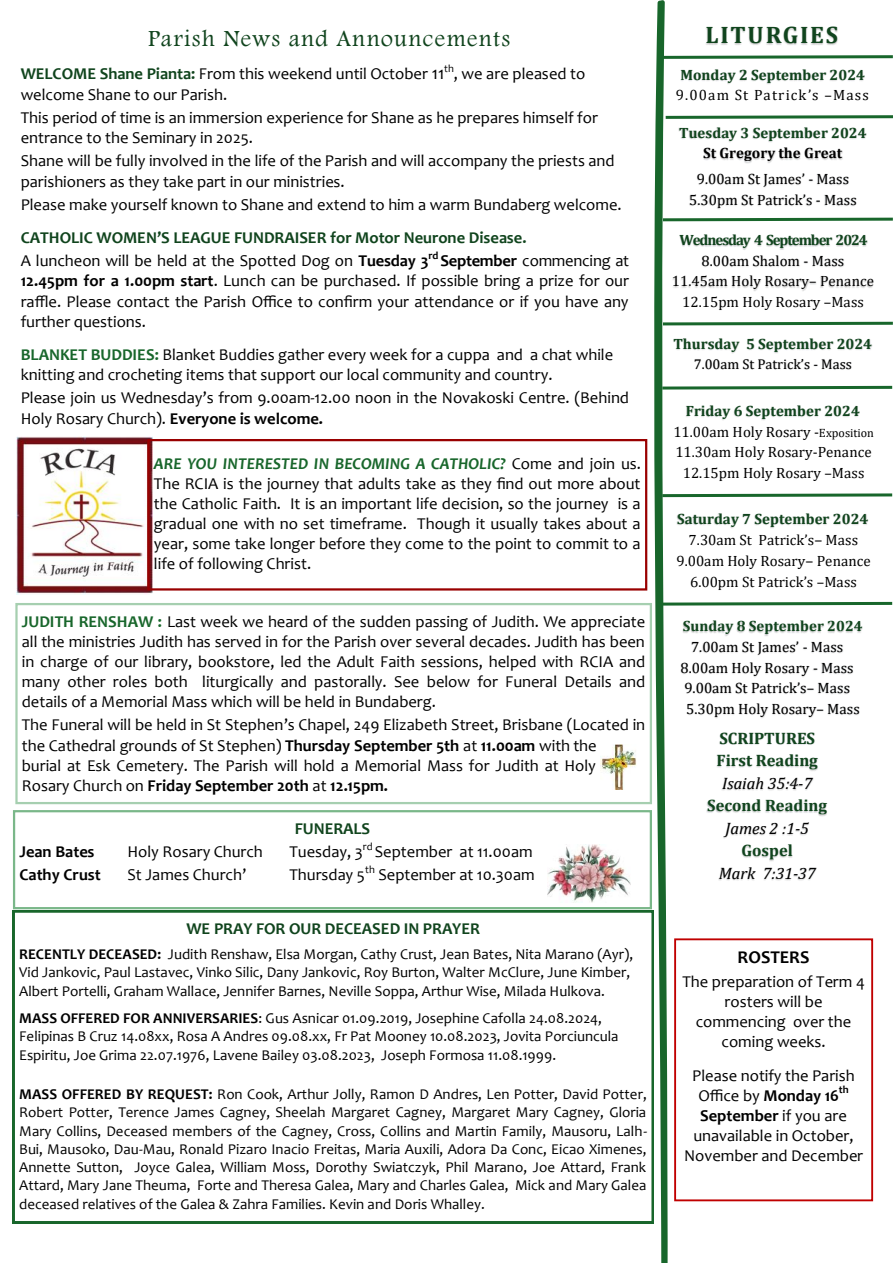
<style>
.page{position:relative;width:893px;height:1263px;background:#fff}
.page>*{position:absolute;margin:0;border:0;box-sizing:border-box;transform-origin:0 0}
.t1{font:24px "Footlight MT Light";letter-spacing:.05em;color:#10441d}
.t2{font:700 24px "Cambria";letter-spacing:.075em;color:#10441d}
.t3{font:700 18px "Candara";color:#000}
.t4{font:16.65px "Candara";color:#000}
.t5{font:16.5px/20.1px "Candara";color:#000}
.t6{font:700 16.5px "Candara";color:#10441d}
.t7{font:700 16.5px "Cambria";color:#10441d}
.t8{font:italic 16.5px "Cambria";color:#000}
.t9{font:700 16.5px "Candara";color:#000}
.t10{font:15px/18.3px "Candara";color:#000}
.t11{font:15px "Cambria";color:#000}
.t12{font:700 15px "Cambria";color:#10441d}
.t13{font:700 15px "Cambria";letter-spacing:-.075em;color:#10441d}
.t14{font:15px "Cambria";letter-spacing:.075em;color:#000}
.t15{font:700 15px "Cambria";letter-spacing:.005em;color:#000}
.t16{font:14.25px "Cambria";color:#000}
.s1{font-weight:700;color:#10441d}
.s2{font-size:18px}
.s3{font-weight:700}
.s4{font-weight:700;color:#18662b}
.s5{font-weight:700;font-style:italic;color:#18662b}
.s6{font-size:12px}
.s7{font-size:15.9px}
</style>
<div class="page">
<svg style="left:651px;top:2px;width:242px;height:1261px"></svg>
<svg style="left:13px;top:910px;width:641px;height:313px"></svg>
<div style="left:674px;top:938px;width:199px;height:263px;border:2px solid #c00000"></div>
<img style="left:548px;top:845px;width:82px;height:58px">
<div style="left:13px;top:810px;width:639px;height:99px;border:2px solid #7ab789"></div>
<div style="left:15px;top:603px;width:637px;height:201px;border:2px solid #a6cfb0"></div>
<img style="left:601px;top:744px;width:35px;height:45px">
<img style="left:16px;top:437px;width:136px;height:157px">
<div style="left:147px;top:439px;width:500px;height:152px;border:2px solid #900"></div>
<p class="t1" style="left:148px;top:29px;width:364px">Parish News and Announcements</p>
<p class="t5" style="left:21px;top:65px;width:566px;line-height:20.7px"><span class="s1">WELCOME Shane Pianta:</span> From this weekend until October <span class="s2">11</span><sup>th</sup>, we are pleased to welcome Shane to our Parish.</p>
<p class="t4" style="left:21px;top:111px;width:579px">This period of time is an immersion experience for Shane as he prepares himself for</p>
<p class="t5" style="left:21px;top:130px;width:234px">entrance to the Seminary in 2025.</p>
<p class="t5" style="left:21px;top:153px;width:595px">Shane will be fully involved in the life of the Parish and will accompany the priests and parishioners as they take part in our ministries.</p>
<p class="t5" style="left:21px;top:196px;width:602px">Please make yourself known to Shane and extend to him a warm Bundaberg welcome.</p>
<p class="t6" style="left:21px;top:231px;width:507px">CATHOLIC WOMEN’S LEAGUE FUNDRAISER for Motor Neurone Disease.</p>
<p class="t5" style="left:21px;top:252px;width:610px;text-align:justify">A luncheon will be held at the Spotted Dog on <span class="s3">Tuesday 3</span><sup>rd</sup> <span class="s3">September</span> commencing at <span class="s3">12.45pm for a 1.00pm start</span>. Lunch can be purchased. If possible bring a prize for our raffle. Please contact the Parish Office to confirm your attendance or if you have any further questions.</p>
<p class="t5" style="left:21px;top:346px;width:594px"><span class="s4">BLANKET BUDDIES:</span> Blanket Buddies gather every week for a cuppa and a chat while knitting and crocheting items that support our local community and country.</p>
<p class="t4" style="left:21px;top:391px;width:610px">Please join us Wednesday’s from 9.00am-12.00 noon in the Novakoski Centre. (Behind</p>
<p class="t5" style="left:21px;top:410px;width:304px">Holy Rosary Church). <span class="s3">Everyone is welcome.</span></p>
<p class="t5" style="left:154px;top:455px;width:489px;text-align:justify"><span class="s5">ARE YOU INTERESTED IN BECOMING A CATHOLIC?</span> Come and join us.<br>The RCIA is the journey that adults take as they find out more about the Catholic Faith. It is an important life decision, so the journey is a gradual one with no set timeframe. Though it usually takes about a year, some take longer before they come to the point to commit to a life of following Christ.</p>
<p class="t5" style="left:22px;top:613px;width:625px;text-align:justify"><span class="s4">JUDITH RENSHAW :</span> Last week we heard of the sudden passing of Judith. We appreciate all the ministries Judith has served in for the Parish over several decades. Judith has been in charge of our library, bookstore, led the Adult Faith sessions, helped with RCIA and</p>
<p class="t4" style="left:22px;top:675px;width:625px">many other roles both liturgically and pastorally. See below for Funeral Details and</p>
<p class="t5" style="left:22px;top:694px;width:416px">details of a Memorial Mass which will be held in Bundaberg.</p>
<p class="t5" style="left:22px;top:717px;width:625px">The Funeral will be held in St Stephen’s Chapel, 249 Elizabeth Street, Brisbane (Located in the Cathedral grounds of St Stephen) <span class="s3">Thursday September 5th</span> at <span class="s3">11.00am</span> with the<br>burial at Esk Cemetery. The Parish will hold a Memorial Mass for Judith at Holy Rosary Church on <span class="s3">Friday September 20th</span> at <span class="s3">12.15pm.</span></p>
<p class="t6" style="left:295px;top:822px;width:77px">FUNERALS</p>
<p class="t9" style="left:19px;top:845px;width:77px">Jean Bates</p>
<p class="t5" style="left:127px;top:843px;width:137px">Holy Rosary Church</p>
<p class="t5" style="left:290px;top:843px;width:245px">Tuesday, 3<sup>rd</sup> September at 11.00am</p>
<p class="t9" style="left:19px;top:868px;width:83px">Cathy Crust</p>
<p class="t5" style="left:127px;top:866px;width:120px">St James Church’</p>
<p class="t5" style="left:290px;top:866px;width:247px">Thursday 5<sup>th</sup> September at 10.30am</p>
<p class="t6" style="left:187px;top:922px;width:295px">WE PRAY FOR OUR DECEASED IN PRAYER</p>
<p class="t10" style="left:19px;top:946px;width:615px"><span class="s3">RECENTLY DECEASED:</span> Judith Renshaw, Elsa Morgan, Cathy Crust, Jean Bates, Nita Marano (Ayr),<br>Vid Jankovic, Paul Lastavec, Vinko Silic, Dany Jankovic, Roy Burton, Walter McClure, June Kimber,<br>Albert Portelli, Graham Wallace, Jennifer Barnes, Neville Soppa, Arthur Wise, Milada Hulkova.</p>
<p class="t10" style="left:19px;top:1011px;width:601px"><span class="s3">MASS OFFERED FOR ANNIVERSARIES</span>: Gus Asnicar 01.09.2019, Josephine Cafolla 24.08.2024,<br>Felipinas B Cruz 14.08xx, Rosa A Andres 09.08.xx, Fr Pat Mooney 10.08.2023, Jovita Porciuncula<br>Espiritu, Joe Grima 22.07.1976, Lavene Bailey 03.08.2023, Joseph Formosa 11.08.1999.</p>
<p class="t10" style="left:19px;top:1086px;width:630px;text-align:justify"><span class="s3">MASS OFFERED BY REQUEST:</span> Ron Cook, Arthur Jolly, Ramon D Andres, Len Potter, David Potter, Robert Potter, Terence James Cagney, Sheelah Margaret Cagney, Margaret Mary Cagney, Gloria Mary Collins, Deceased members of the Cagney, Cross, Collins and Martin Family, Mausoru, Lalh-Bui, Mausoko, Dau-Mau, Ronald Pizaro Inacio Freitas, Maria Auxili, Adora Da Conc, Eicao Ximenes, Annette Sutton, Joyce Galea, William Moss, Dorothy Swiatczyk, Phil Marano, Joe Attard, Frank Attard, Mary Jane Theuma, Forte and Theresa Galea, Mary and Charles Galea, Mick and Mary Galea deceased relatives of the Galea &amp; Zahra Families. Kevin and Doris Whalley.</p>
<p class="t2" style="left:706px;top:20px;width:134px">LITURGIES</p>
<p class="t12" style="left:681px;top:65px;width:186px">Monday 2 September 2024</p>
<p class="t14" style="left:676px;top:86px;width:195px">9.00am St Patrick’s –Mass</p>
<p class="t12" style="left:679px;top:124px;width:189px">Tuesday 3 September 2024</p>
<p class="t15" style="left:703px;top:144px;width:141px">St Gregory the Great</p>
<p class="t11" style="left:697px;top:170px;width:154px">9.00am St James’ - Mass</p>
<p class="t11" style="left:689px;top:190px;width:169px">5.30pm St Patrick’s - Mass</p>
<p class="t13" style="left:679px;top:231px;width:190px">Wednesday 4 September 2024</p>
<p class="t11" style="left:702px;top:252px;width:144px">8.00am Shalom - Mass</p>
<p class="t11" style="left:672px;top:272px;width:204px">11.45am Holy Rosary– Penance</p>
<p class="t11" style="left:682px;top:293px;width:183px">12.15pm Holy Rosary –Mass</p>
<p class="t12" style="left:673px;top:334px;width:200px">Thursday 5 September 2024</p>
<p class="t16" style="left:694px;top:355px;width:160px">7.00am St Patrick’s - Mass</p>
<p class="t12" style="left:686px;top:402px;width:176px">Friday 6 September 2024</p>
<p class="t11" style="left:673px;top:423px;width:202px">11.00am Holy Rosary -<span class="s6">Exposition</span></p>
<p class="t11" style="left:675px;top:443px;width:198px">11.30am Holy Rosary-Penance</p>
<p class="t11" style="left:683px;top:464px;width:183px">12.15pm Holy Rosary –Mass</p>
<p class="t12" style="left:677px;top:509px;width:193px">Saturday 7 September 2024</p>
<p class="t11" style="left:689px;top:531px;width:171px">7.30am St Patrick’s<span class="s7">–</span> Mass</p>
<p class="t11" style="left:676px;top:552px;width:196px">9.00am Holy Rosary<span class="s7">–</span> Penance</p>
<p class="t11" style="left:690px;top:573px;width:168px">6.00pm St Patrick’s –Mass</p>
<p class="t12" style="left:683px;top:617px;width:181px">Sunday 8 September 2024</p>
<p class="t11" style="left:691px;top:638px;width:154px">7.00am St James’ - Mass</p>
<p class="t11" style="left:681px;top:658px;width:175px">8.00am Holy Rosary - Mass</p>
<p class="t11" style="left:684px;top:679px;width:167px">9.00am St Patrick’s– Mass</p>
<p class="t11" style="left:686px;top:699px;width:175px">5.30pm Holy Rosary– Mass</p>
<p class="t7" style="left:719px;top:728px;width:97px">SCRIPTURES</p>
<p class="t7" style="left:717px;top:751px;width:103px">First Reading</p>
<p class="t8" style="left:722px;top:773px;width:92px">Isaiah 35:4-7</p>
<p class="t7" style="left:707px;top:796px;width:121px">Second Reading</p>
<p class="t8" style="left:725px;top:818px;width:85px">James 2 :1-5</p>
<p class="t7" style="left:742px;top:841px;width:53px">Gospel</p>
<p class="t8" style="left:719px;top:863px;width:99px">Mark 7:31-37</p>
<p class="t3" style="left:738px;top:950px;width:73px">ROSTERS</p>
<p class="t5" style="left:682px;top:973px;width:184px;text-align:center">The preparation of Term 4 rosters will be commencing over the coming weeks.</p>
<p class="t5" style="left:684px;top:1067px;width:180px;text-align:center">Please notify the Parish<br>Office by <span class="s3">Monday 16</span><sup>th<br></sup><span class="s3">September</span> if you are unavailable in October,<br>November and December</p>
</div>
